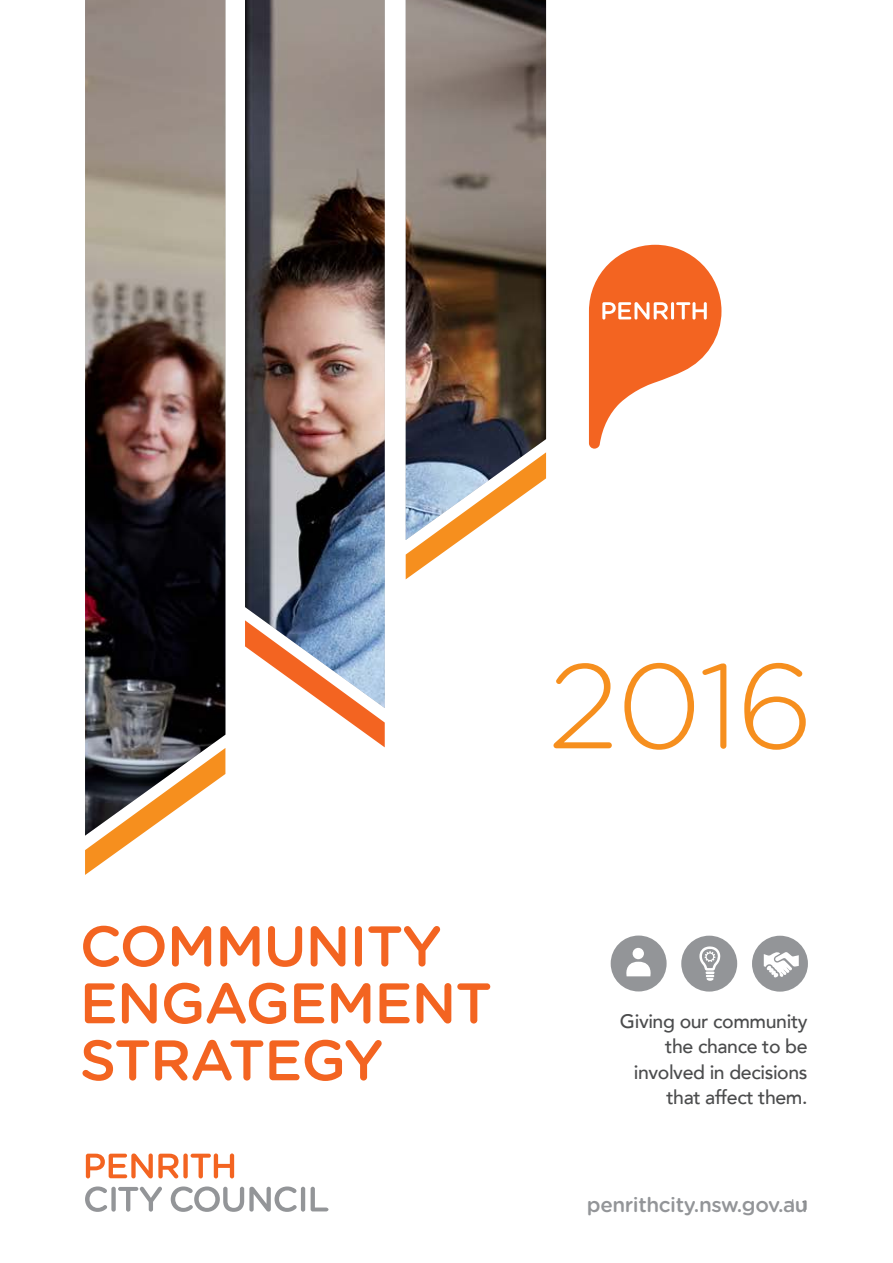
<style>
.page{position:relative;width:893px;height:1263px;background:#fff}
.page>*{position:absolute;margin:0;border:0;box-sizing:border-box;transform-origin:0 0}
.H1_Title{font:300 120px "Gotham Rounded";color:#f68f1e}
.H1_Title-2{font:500 57px "Gotham Rounded";letter-spacing:-.02em;color:#f36421}
.Picture_caption{font:500 20.7px "Gotham Rounded";letter-spacing:-.02em;color:#939598}
.Picture_caption-2{font:500 19.5px/25.5px "Avenir LT";letter-spacing:-.02em;color:#4b4c4d;text-align:right}
.t1{font:13.5px "Gotham Rounded";color:#6c6d70}
.s1{font-weight:700}
</style>
<div class="page">
<img style="left:85px;top:0;width:140px;height:748px">
<svg style="left:85px;top:748px;width:140px;height:127px"></svg>
<img style="left:245px;top:0;width:140px;height:620px">
<svg style="left:245px;top:620px;width:140px;height:127px"></svg>
<img style="left:406px;top:0;width:140px;height:452px">
<svg style="left:406px;top:452px;width:140px;height:127px"></svg>
<svg style="left:589px;top:245px;width:132px;height:204px"></svg>
<div style="left:611px;top:935px;width:56px;height:56px;background:#939598;border-radius:50%"></div>
<div style="left:633px;top:948px;width:11px;height:11px;background:#fff;border-radius:50%"></div>
<svg style="left:626px;top:962px;width:25px;height:14px"></svg>
<div style="left:681px;top:936px;width:56px;height:55px;background:#939598;border-radius:50%"></div>
<svg style="left:699px;top:946px;width:21px;height:35px"></svg>
<div style="left:752px;top:936px;width:56px;height:56px;background:#939598;border-radius:50%"></div>
<svg style="left:764px;top:952px;width:35px;height:26px"></svg>
<svg style="left:86px;top:1153px;width:148px;height:25px"></svg>
<svg style="left:85px;top:1186px;width:243px;height:26px"></svg>
<h1 class="H1_Title" style="left:548px;top:626px;width:267px">2016</h1>
<h1 class="H1_Title-2" style="left:80px;top:905px;width:364px">COMMUNITY</h1>
<h1 class="H1_Title-2" style="left:80px;top:962px;width:414px">ENGAGEMENT</h1>
<h1 class="H1_Title-2" style="left:80px;top:1019px;width:305px">STRATEGY</h1>
<p class="Picture_caption-2" style="left:620px;top:1009px;width:189px">Giving our community the chance to be involved in decisions that affect them.</p>
<p class="Picture_caption" style="left:587px;top:1190px;width:222px">penrithcity.nsw.gov.au</p>
<p class="t1" style="left:791px;top:1196px;width:19px">| <span class="s1">1</span></p>
</div>
